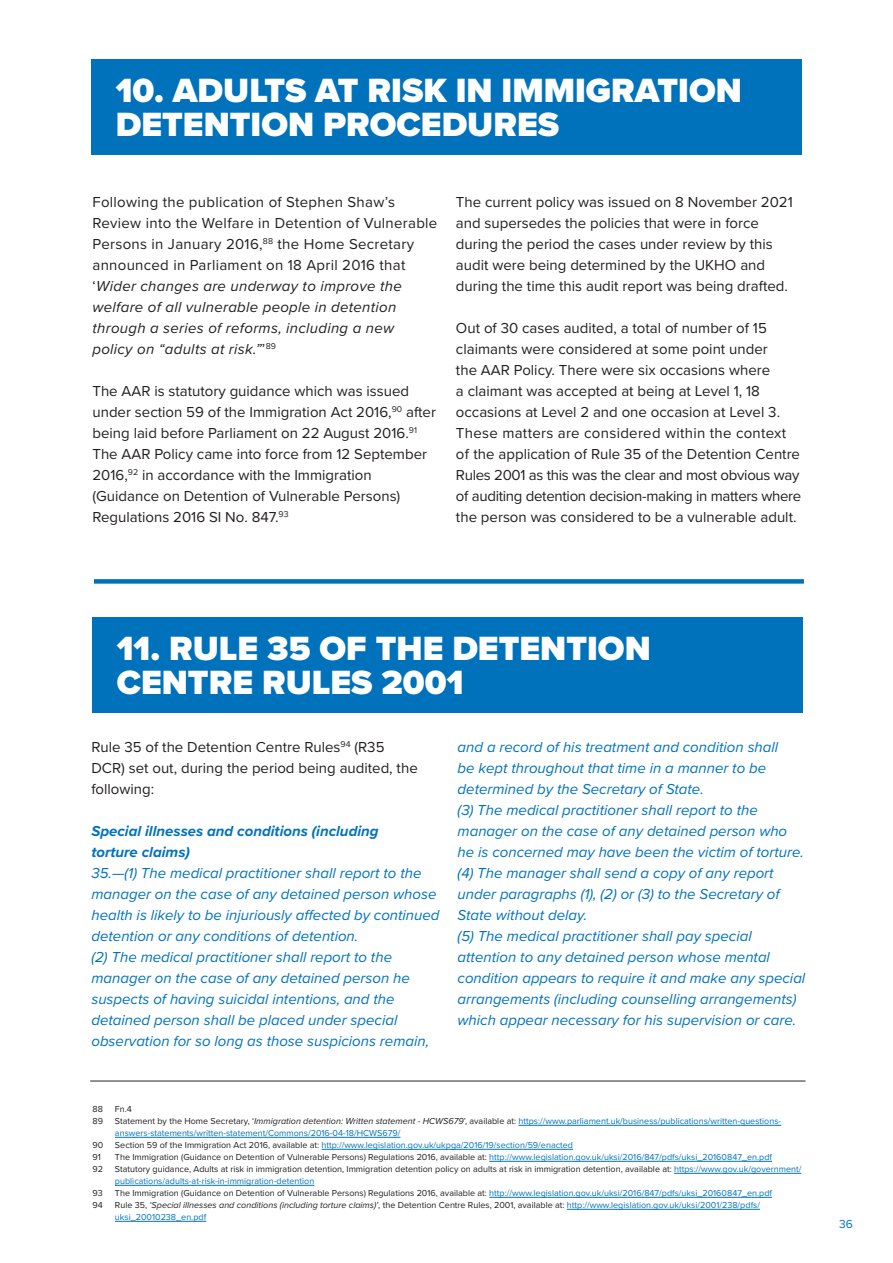
<style>
.page{position:relative;width:893px;height:1263px;background:#fff}
.page>*{position:absolute;margin:0;border:0;box-sizing:border-box;transform-origin:0 0}
.t1{font:900 34.8px/33.9px "Proxima Nova";color:#fff}
.t2{font:15px/21px "Proxima Nova";color:#231f20}
.t3{font:italic 15px/21px "Proxima Nova";color:#0072bc}
.t4{font:15px/21px "Proxima Nova";letter-spacing:.02em;color:#231f20}
.t5{font:italic 700 15px/21px "Proxima Nova";color:#0072bc}
.t6{font:12px "Proxima Nova";color:#0072bc}
.t7{font:9px/12px "Proxima Nova";color:#231f20}
.t8{font:9px/12px "Proxima Nova";color:#0072bc}
.s1{font-style:italic}
.s2{color:#231f20}
.s3{font-style:italic;color:#231f20}
.s4{color:#0072bc}
</style>
<div class="page">
<hr style="left:90px;top:1081px;width:715px;height:1px;background:#231f20">
<div style="left:91px;top:60px;width:710px;height:95px;background:#0072bc"></div>
<div style="left:92px;top:617px;width:710px;height:96px;background:#0072bc"></div>
<hr style="left:518px;top:1125px;width:263px;height:1px;background:#0072bc">
<hr style="left:115px;top:1137px;width:285px;height:1px;background:#0072bc">
<hr style="left:322px;top:1149px;width:251px;height:1px;background:#0072bc">
<hr style="left:489px;top:1161px;width:283px;height:1px;background:#0072bc">
<hr style="left:674px;top:1173px;width:127px;height:1px;background:#0072bc">
<hr style="left:115px;top:1185px;width:199px;height:1px;background:#0072bc">
<hr style="left:489px;top:1197px;width:283px;height:1px;background:#0072bc">
<hr style="left:567px;top:1209px;width:193px;height:1px;background:#0072bc">
<hr style="left:115px;top:1221px;width:91px;height:1px;background:#0072bc">
<div style="left:94px;top:579px;width:710px;height:5px;background:#0072bc"></div>
<h1 class="t1" style="left:116px;top:73px;width:628px">10. ADULTS AT RISK IN IMMIGRATION<br>DETENTION PROCEDURES</h1>
<p class="t4" style="left:92px;top:191px;width:346px">Following the publication of Stephen Shaw’s Review into the Welfare in Detention of Vulnerable Persons in January 2016,<sup>88</sup> the Home Secretary announced in Parliament on 18 April 2016 that ‘<span class="s1">Wider changes are underway to improve the welfare of all vulnerable people in detention through a series of reforms, including a new policy on “adults at risk.”</span>’<sup>89</sup></p>
<p class="t2" style="left:92px;top:380px;width:345px">The AAR is statutory guidance which was issued under section 59 of the Immigration Act 2016,<sup>90</sup> after being laid before Parliament on 22 August 2016.<sup>91<br></sup>The AAR Policy came into force from 12 September 2016,<sup>92</sup> in accordance with the Immigration (Guidance on Detention of Vulnerable Persons)<br>Regulations 2016 SI No. 847.<sup>93</sup></p>
<p class="t2" style="left:456px;top:191px;width:338px">The current policy was issued on 8 November 2021 and supersedes the policies that were in force during the period the cases under review by this audit were being determined by the UKHO and during the time this audit report was being drafted.</p>
<p class="t2" style="left:456px;top:317px;width:347px">Out of 30 cases audited, a total of number of 15 claimants were considered at some point under<br>the AAR Policy. There were six occasions where<br>a claimant was accepted at being at Level 1, 18 occasions at Level 2 and one occasion at Level 3.<br>These matters are considered within the context of the application of Rule 35 of the Detention Centre Rules 2001 as this was the clear and most obvious way of auditing detention decision-making in matters where the person was considered to be a vulnerable adult.</p>
<h1 class="t1" style="left:117px;top:631px;width:536px">11. RULE 35 OF THE DETENTION<br>CENTRE RULES 2001</h1>
<p class="t2" style="left:91px;top:735px;width:328px">Rule 35 of the Detention Centre Rules<sup>94</sup> (R35<br>DCR) set out, during the period being audited, the following:</p>
<p class="t5" style="left:91px;top:820px;width:289px">Special illnesses and conditions (including torture claims)</p>
<p class="t3" style="left:91px;top:861px;width:350px">35.—(1) The medical practitioner shall report to the manager on the case of any detained person whose health is likely to be injuriously affected by continued detention or any conditions of detention.<br>(2) The medical practitioner shall report to the manager on the case of any detained person he suspects of having suicidal intentions, and the detained person shall be placed under special observation for so long as those suspicions remain,</p>
<p class="t3" style="left:458px;top:735px;width:349px">and a record of his treatment and condition shall<br>be kept throughout that time in a manner to be determined by the Secretary of State.<br>(3) The medical practitioner shall report to the manager on the case of any detained person who he is concerned may have been the victim of torture. (4) The manager shall send a copy of any report under paragraphs (1), (2) or (3) to the Secretary of State without delay.<br>(5) The medical practitioner shall pay special attention to any detained person whose mental condition appears to require it and make any special arrangements (including counselling arrangements) which appear necessary for his supervision or care.</p>
<p class="t7" style="left:92px;top:1102px;width:12px">88</p>
<p class="t7" style="left:115px;top:1102px;width:19px">Fn.4</p>
<p class="t7" style="left:92px;top:1114px;width:12px">89</p>
<p class="t8" style="left:115px;top:1114px;width:668px"><span class="s2">Statement by the Home Secretary, ‘</span><span class="s3">Immigration detention: Written statement - HCWS679</span><span class="s2">’, available at:</span> https://www.parliament.uk/business/publications/written-questions&shy;answers-statements/written-statement/Commons/2016-04-18/HCWS679/</p>
<p class="t7" style="left:92px;top:1138px;width:12px">90</p>
<p class="t8" style="left:115px;top:1138px;width:460px"><span class="s2">Section 59 of the Immigration Act 2016, available at:</span> http://www.legislation.gov.uk/ukpga/2016/19/section/59/enacted</p>
<p class="t7" style="left:92px;top:1150px;width:10px">91</p>
<p class="t7" style="left:115px;top:1150px;width:659px">The Immigration (Guidance on Detention of Vulnerable Persons) Regulations 2016, available at: <span class="s4">http://www.legislation.gov.uk/uksi/2016/847/pdfs/uksi_20160847_en.pdf</span></p>
<p class="t7" style="left:92px;top:1162px;width:12px">92</p>
<p class="t7" style="left:115px;top:1162px;width:688px">Statutory guidance, Adults at risk in immigration detention, Immigration detention policy on adults at risk in immigration detention, available at: <span class="s4">https://www.gov.uk/government/ publications/adults-at-risk-in-immigration-detention</span></p>
<p class="t7" style="left:92px;top:1186px;width:12px">93</p>
<p class="t7" style="left:115px;top:1186px;width:659px">The Immigration (Guidance on Detention of Vulnerable Persons) Regulations 2016, available at: <span class="s4">http://www.legislation.gov.uk/uksi/2016/847/pdfs/uksi_20160847_en.pdf</span></p>
<p class="t7" style="left:92px;top:1198px;width:12px">94</p>
<p class="t8" style="left:115px;top:1198px;width:647px"><span class="s2">Rule 35,</span> <span class="s3">‘Special illnesses and conditions (including torture claims)’</span><span class="s2">, the Detention Centre Rules, 2001, available at:</span> http://www.legislation.gov.uk/uksi/2001/238/pdfs/ uksi_20010238_en.pdf</p>
<p class="t6" style="left:839px;top:1215px;width:15px">36</p>
</div>
